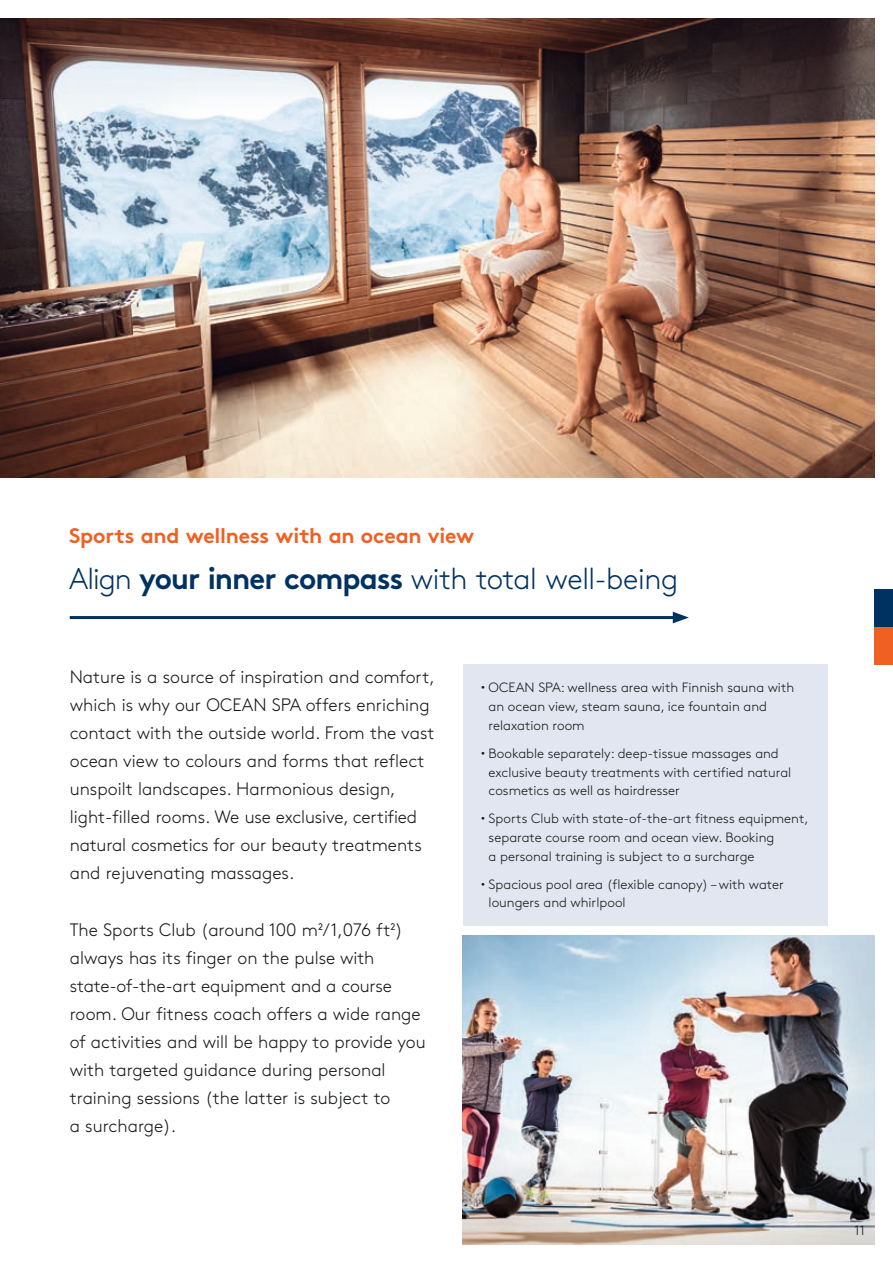
<style>
.page{position:relative;width:893px;height:1263px;background:#fff}
.page>*{position:absolute;margin:0;border:0;box-sizing:border-box;transform-origin:0 0}
.t1{font:300 30px "Brown Pro";letter-spacing:-.015em;color:#003261}
.t2{font:700 21px "Brown Pro";letter-spacing:-.01em;color:#f16023}
.t3{font:300 18px/28px "Brown Pro";color:#151616}
.t4{font:300 13.5px/18.8px "Brown Pro";color:#151616}
.s1{font-weight:700}
</style>
<div class="page">
<img style="left:0;top:19px;width:874px;height:458px">
<img style="left:463px;top:935px;width:411px;height:309px">
<div style="left:463px;top:664px;width:364px;height:262px;background:#e1e6f0"></div>
<hr style="left:70px;top:616px;width:608px;height:3px;background:#003261">
<svg style="left:673px;top:612px;width:16px;height:11px"></svg>
<div style="left:874px;top:627px;width:19px;height:37px;background:#f16023"></div>
<div style="left:874px;top:589px;width:19px;height:38px;background:#003261"></div>
<p class="t2" style="left:69px;top:518px;width:407px">Sports and wellness with an ocean view</p>
<h1 class="t1" style="left:69px;top:557px;width:611px">Align <span class="s1">your inner compass</span> with total well-being</h1>
<p class="t3" style="left:70px;top:661px;width:367px">Nature is a source of inspiration and comfort, which is why our OCEAN SPA offers enriching contact with the outside world. From the vast ocean view to colours and forms that reflect unspoilt landscapes. Harmonious design, light-filled rooms. We use exclusive, certified natural cosmetics for our beauty treatments and rejuvenating massages.</p>
<p class="t3" style="left:70px;top:914px;width:357px">The Sports Club (around 100 m2/1,076 ft2) always has its finger on the pulse with state-of-the-art equipment and a course room. Our fitness coach offers a wide range of activities and will be happy to provide you with targeted guidance during personal training sessions (the latter is subject to<br>a surcharge).</p>
<p class="t4" style="left:489px;top:677px;width:307px;text-indent:-8px"><sup>•</sup> OCEAN SPA: wellness area with Finnish sauna with an ocean view, steam sauna, ice fountain and relaxation room</p>
<p class="t4" style="left:489px;top:743px;width:304px;text-indent:-8px"><sup>•</sup> Bookable separately: deep-tissue massages and exclusive beauty treatments with certified natural cosmetics as well as hairdresser</p>
<p class="t4" style="left:489px;top:808px;width:321px;text-indent:-8px"><sup>•</sup> Sports Club with state-of-the-art fitness equipment, separate course room and ocean view. Booking<br>a personal training is subject to a surcharge</p>
<p class="t4" style="left:489px;top:874px;width:297px;text-indent:-8px"><sup>•</sup> Spacious pool area (flexible canopy) – with water loungers and whirlpool</p>
<p class="t4" style="left:854px;top:1220px;width:12px">11</p>
</div>
